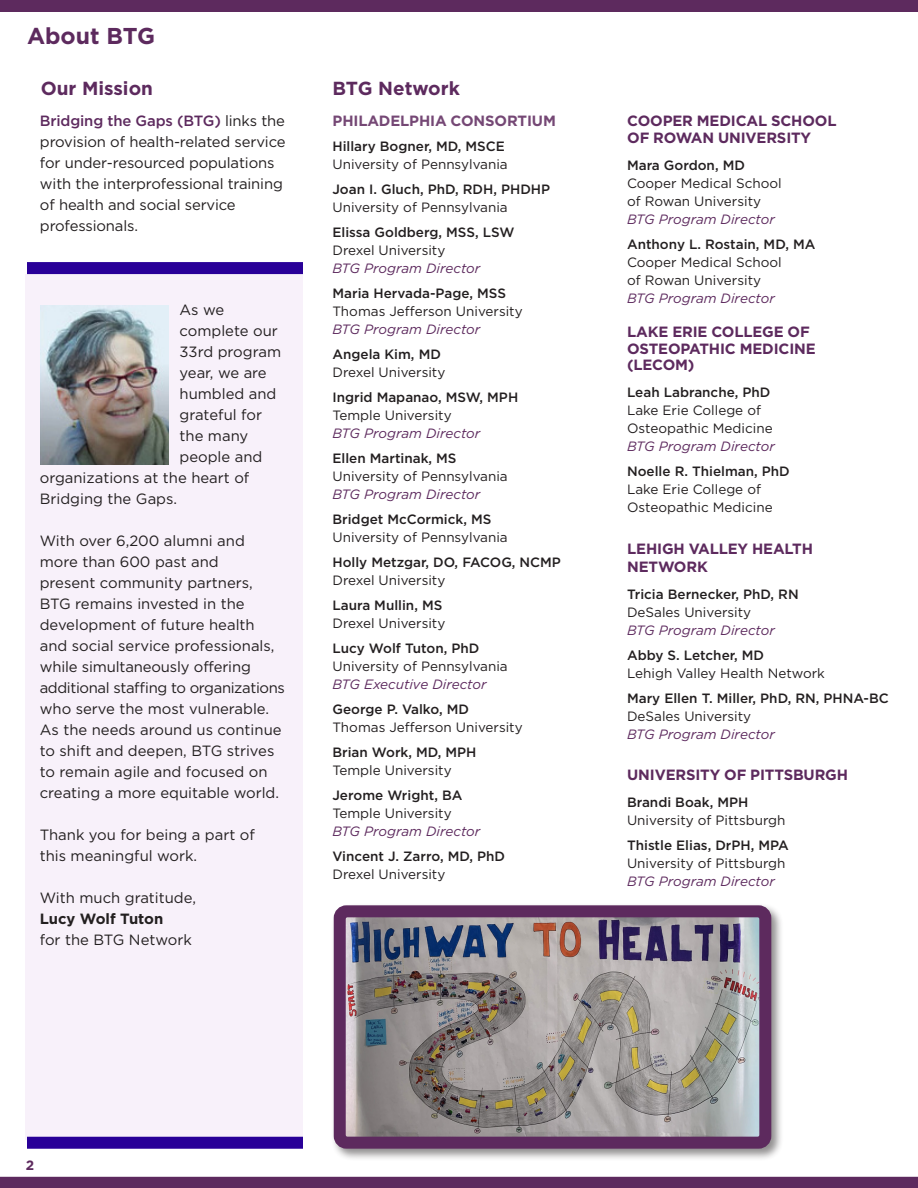
<style>
.page{position:relative;width:918px;height:1188px;background:#fff}
.page>*{position:absolute;margin:0;border:0;box-sizing:border-box;transform-origin:0 0}
.t1{font:700 22.95px "Gotham Pro";color:#5d2a5e}
.White_CAP_hdr_text{font:700 18.9px "Gotham Pro";color:#5d2a5e}
.Copy_11_14_90__blk{font:14.85px/21px "Gotham Pro";color:#231f20}
.White_Sub-heading_Text{font:700 14.85px/16.5px "Gotham Pro";letter-spacing:-.01em;color:#5d2a5e}
.BTG_Network_10-12__065_spacing{font:700 14.85px "Gotham Pro";letter-spacing:-.01em;color:#754875}
.BTG_Network_10-12__065_spacing-2{font:13.5px/18px "Gotham Pro";color:#231f20}
.BTG_Network_10-12__065_spacing-3{font:500 13.5px/18px "Gotham Pro";color:#231f20}
.BTG_Network_10-12__065_spacing-4{font:italic 13.5px/18px "Gotham Pro";color:#5d2a5e}
.t2{font:700 13.5px "Gotham Pro";color:#5d2a5e}
.s1{font-weight:500;color:#5d2a5e}
.s2{font-weight:700}
.s3{font-weight:500}
.s4{font-weight:400}
.s5{font-weight:400;font-style:italic;color:#5d2a5e}
.s6{font-style:italic;color:#5d2a5e}
.s7{font-weight:500;font-style:normal;color:#231f20}
.s8{font-style:normal;color:#231f20}
</style>
<div class="page">
<div style="left:26px;top:274px;width:277px;height:866px;background:#f8f1fa"></div>
<div style="left:0;top:0;width:918px;height:12px;background:#5d2a5e"></div>
<div style="left:0;top:1177px;width:918px;height:11px;background:#5d2a5e"></div>
<div style="left:331px;top:902px;width:453px;height:259px;background:#231f20;opacity:.5"></div>
<img style="left:347px;top:918px;width:411px;height:218px">
<div style="left:334px;top:905px;width:437px;height:244px;border:12px solid #5d2a5e;border-radius:7px"></div>
<img style="left:41px;top:306px;width:128px;height:158px">
<div style="left:27px;top:262px;width:276px;height:12px;background:#290098"></div>
<div style="left:27px;top:1137px;width:276px;height:12px;background:#290098"></div>
<p class="t1" style="left:27px;top:23px;width:130px">About BTG</p>
<p class="White_CAP_hdr_text" style="left:41px;top:77px;width:114px">Our Mission</p>
<p class="Copy_11_14_90__blk" style="left:40px;top:110px;width:247px"><span class="s1">Bridging the Gaps (BTG)</span> links the provision of health-related service for under-resourced populations with the interprofessional training of health and social service professionals.</p>
<p class="Copy_11_14_90__blk" style="left:180px;top:300px;width:46px">As we</p>
<p class="Copy_11_14_90__blk" style="left:180px;top:321px;width:100px">complete our</p>
<p class="Copy_11_14_90__blk" style="left:180px;top:342px;width:103px">33rd program</p>
<p class="Copy_11_14_90__blk" style="left:180px;top:363px;width:89px">year, we are</p>
<p class="Copy_11_14_90__blk" style="left:180px;top:384px;width:98px">humbled and</p>
<p class="Copy_11_14_90__blk" style="left:180px;top:405px;width:84px">grateful for</p>
<p class="Copy_11_14_90__blk" style="left:180px;top:426px;width:70px">the many</p>
<p class="Copy_11_14_90__blk" style="left:180px;top:447px;width:84px">people and</p>
<p class="Copy_11_14_90__blk" style="left:40px;top:468px;width:211px">organizations at the heart of</p>
<p class="Copy_11_14_90__blk" style="left:40px;top:489px;width:139px">Bridging the Gaps.</p>
<p class="Copy_11_14_90__blk" style="left:40px;top:531px;width:247px">With over 6,200 alumni and more than 600 past and<br>present community partners,<br>BTG remains invested in the development of future health and social service professionals, while simultaneously offering additional staffing to organizations who serve the most vulnerable.<br>As the needs around us continue to shift and deepen, BTG strives to remain agile and focused on creating a more equitable world.</p>
<p class="Copy_11_14_90__blk" style="left:40px;top:825px;width:217px">Thank you for being a part of this meaningful work.</p>
<p class="Copy_11_14_90__blk" style="left:40px;top:888px;width:158px">With much gratitude,</p>
<p class="Copy_11_14_90__blk" style="left:40px;top:909px;width:154px"><span class="s2">Lucy Wolf Tuton<br></span>for the BTG Network</p>
<p class="White_CAP_hdr_text" style="left:333px;top:77px;width:129px">BTG Network</p>
<p class="BTG_Network_10-12__065_spacing" style="left:333px;top:112px;width:225px">PHILADELPHIA CONSORTIUM</p>
<p class="BTG_Network_10-12__065_spacing-2" style="left:332px;top:137px;width:177px"><span class="s3">Hillary Bogner, MD, MSCE<br></span>University of Pennsylvania</p>
<p class="BTG_Network_10-12__065_spacing-3" style="left:332px;top:180px;width:219px">Joan I. Gluch, PhD, RDH, PHDHP<br><span class="s4">University of Pennsylvania</span></p>
<p class="BTG_Network_10-12__065_spacing-3" style="left:332px;top:223px;width:184px">Elissa Goldberg, MSS, LSW<br><span class="s4">Drexel University<br></span><span class="s5">BTG Program Director</span></p>
<p class="BTG_Network_10-12__065_spacing-2" style="left:332px;top:284px;width:192px"><span class="s3">Maria Hervada-Page, MSS<br></span>Thomas Jefferson University<br><span class="s6">BTG Program Director</span></p>
<p class="BTG_Network_10-12__065_spacing-2" style="left:332px;top:345px;width:114px"><span class="s3">Angela Kim, MD<br></span>Drexel University</p>
<p class="BTG_Network_10-12__065_spacing-3" style="left:332px;top:388px;width:187px">Ingrid Mapanao, MSW, MPH<br><span class="s4">Temple University<br></span><span class="s5">BTG Program Director</span></p>
<p class="BTG_Network_10-12__065_spacing-2" style="left:332px;top:449px;width:177px"><span class="s3">Ellen Martinak, MS<br></span>University of Pennsylvania<br><span class="s6">BTG Program Director</span></p>
<p class="BTG_Network_10-12__065_spacing-2" style="left:332px;top:510px;width:177px"><span class="s3">Bridget McCormick, MS<br></span>University of Pennsylvania</p>
<p class="BTG_Network_10-12__065_spacing-3" style="left:332px;top:553px;width:230px">Holly Metzgar, DO, FACOG, NCMP<br><span class="s4">Drexel University</span></p>
<p class="BTG_Network_10-12__065_spacing-2" style="left:332px;top:596px;width:114px"><span class="s3">Laura Mullin, MS<br></span>Drexel University</p>
<p class="BTG_Network_10-12__065_spacing-2" style="left:332px;top:639px;width:177px"><span class="s3">Lucy Wolf Tuton, PhD<br></span>University of Pennsylvania<br><span class="s6">BTG Executive Director</span></p>
<p class="BTG_Network_10-12__065_spacing-2" style="left:332px;top:700px;width:192px"><span class="s3">George P. Valko, MD<br></span>Thomas Jefferson University</p>
<p class="BTG_Network_10-12__065_spacing-3" style="left:332px;top:743px;width:146px">Brian Work, MD, MPH<br><span class="s4">Temple University</span></p>
<p class="BTG_Network_10-12__065_spacing-4" style="left:332px;top:787px;width:149px"><span class="s7">Jerome Wright, BA<br></span><span class="s8">Temple University<br></span>BTG Program Director</p>
<p class="BTG_Network_10-12__065_spacing-3" style="left:332px;top:847px;width:174px">Vincent J. Zarro, MD, PhD<br><span class="s4">Drexel University</span></p>
<p class="White_Sub-heading_Text" style="left:627px;top:112px;width:211px">COOPER MEDICAL SCHOOL<br>OF ROWAN UNIVERSITY</p>
<p class="BTG_Network_10-12__065_spacing-2" style="left:627px;top:156px;width:156px"><span class="s3">Mara Gordon, MD<br></span>Cooper Medical School of Rowan University<br><span class="s6">BTG Program Director</span></p>
<p class="BTG_Network_10-12__065_spacing-2" style="left:627px;top:235px;width:190px"><span class="s3">Anthony L. Rostain, MD, MA<br></span>Cooper Medical School<br>of Rowan University<br><span class="s6">BTG Program Director</span></p>
<p class="White_Sub-heading_Text" style="left:627px;top:323px;width:190px">LAKE ERIE COLLEGE OF<br>OSTEOPATHIC MEDICINE</p>
<p class="White_Sub-heading_Text" style="left:627px;top:356px;width:69px">(LECOM)</p>
<p class="BTG_Network_10-12__065_spacing-2" style="left:627px;top:384px;width:149px"><span class="s3">Leah Labranche, PhD<br></span>Lake Erie College of<br>Osteopathic Medicine<br><span class="s6">BTG Program Director</span></p>
<p class="BTG_Network_10-12__065_spacing-2" style="left:627px;top:463px;width:164px"><span class="s3">Noelle R. Thielman, PhD<br></span>Lake Erie College of<br>Osteopathic Medicine</p>
<p class="White_Sub-heading_Text" style="left:627px;top:539px;width:187px;line-height:18px">LEHIGH VALLEY HEALTH<br>NETWORK</p>
<p class="BTG_Network_10-12__065_spacing-3" style="left:627px;top:585px;width:173px">Tricia Bernecker, PhD, RN<br><span class="s4">DeSales University<br></span><span class="s5">BTG Program Director</span></p>
<p class="BTG_Network_10-12__065_spacing-2" style="left:627px;top:646px;width:199px"><span class="s3">Abby S. Letcher, MD<br></span>Lehigh Valley Health Network</p>
<p class="BTG_Network_10-12__065_spacing-3" style="left:627px;top:689px;width:263px">Mary Ellen T. Miller, PhD, RN, PHNA-BC<br><span class="s4">DeSales University<br></span><span class="s5">BTG Program Director</span></p>
<p class="White_Sub-heading_Text" style="left:627px;top:767px;width:222px">UNIVERSITY OF PITTSBURGH</p>
<p class="BTG_Network_10-12__065_spacing-2" style="left:627px;top:794px;width:160px"><span class="s3">Brandi Boak, MPH<br></span>University of Pittsburgh</p>
<p class="BTG_Network_10-12__065_spacing-2" style="left:627px;top:837px;width:163px"><span class="s3">Thistle Elias, DrPH, MPA<br></span>University of Pittsburgh<br><span class="s6">BTG Program Director</span></p>
<p class="t2" style="left:26px;top:1158px;width:10px">2</p>
</div>
